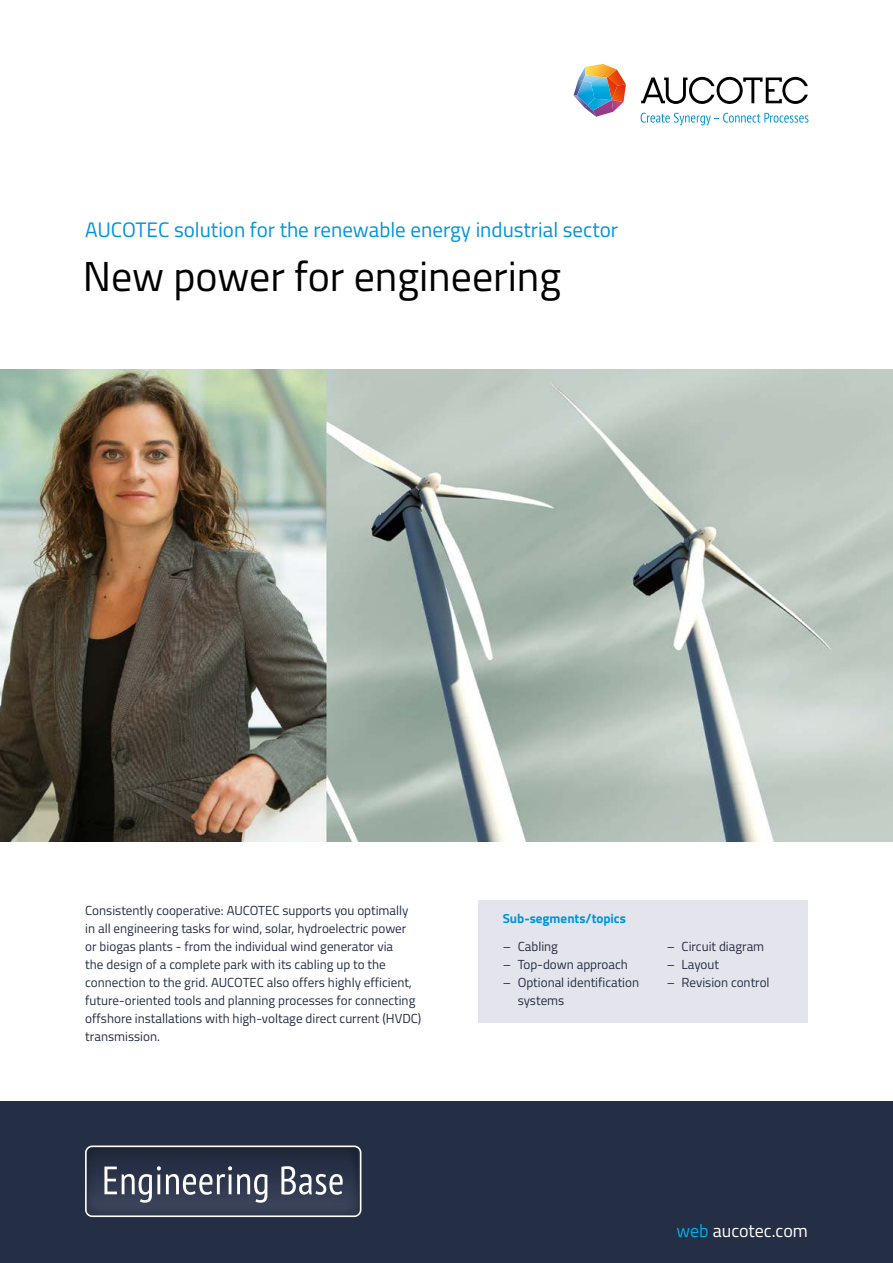
<style>
.page{position:relative;width:893px;height:1263px;background:#fff}
.page>*{position:absolute;margin:0;border:0;box-sizing:border-box;transform-origin:0 0}
.t1{font:42px "Titillium";color:#000}
.t2{font:21px "Titillium";color:#0095db}
.t3{font:18px "Titillium";color:#fff}
.t4{font:13.2px/18px "Titillium";color:#242e44}
.t5{font:700 13.2px "Titillium";color:#0095db}
.s1{color:#00ade6}
</style>
<div class="page">
<svg style="left:641px;top:77px;width:167px;height:27px"></svg>
<svg style="left:641px;top:113px;width:167px;height:12px"></svg>
<svg style="left:573px;top:64px;width:53px;height:53px"></svg>
<div style="left:0;top:1101px;width:893px;height:162px;background:#242e44"></div>
<svg style="left:85px;top:1145px;width:276px;height:72px"></svg>
<div style="left:478px;top:900px;width:329px;height:123px;background:#e4e5ec"></div>
<img style="left:0;top:370px;width:893px;height:472px">
<h2 class="t2" style="left:85px;top:214px;width:534px">AUCOTEC solution for the renewable energy industrial sector</h2>
<h1 class="t1" style="left:83px;top:245px;width:480px">New power for engineering</h1>
<p class="t4" style="left:85px;top:901px;width:338px">Consistently cooperative: AUCOTEC supports you optimally in all engineering tasks for wind, solar, hydroelectric power<br>or biogas plants - from the individual wind generator via<br>the design of a complete park with its cabling up to the connection to the grid. AUCOTEC also offers highly efficient, future-oriented tools and planning processes for connecting offshore installations with high-voltage direct current (HVDC) transmission.</p>
<p class="t5" style="left:503px;top:908px;width:125px">Sub-segments/topics</p>
<p class="t4" style="left:503px;top:937px;width:57px">– Cabling</p>
<p class="t4" style="left:503px;top:955px;width:127px">– Top-down approach</p>
<p class="t4" style="left:518px;top:973px;width:123px;text-indent:-15px">– Optional identification systems</p>
<p class="t4" style="left:667px;top:937px;width:99px">– Circuit diagram</p>
<p class="t4" style="left:667px;top:955px;width:54px">– Layout</p>
<p class="t4" style="left:667px;top:973px;width:104px">– Revision control</p>
<h3 class="t3" style="left:677px;top:1218px;width:133px"><span class="s1">web</span> aucotec.com</h3>
</div>
